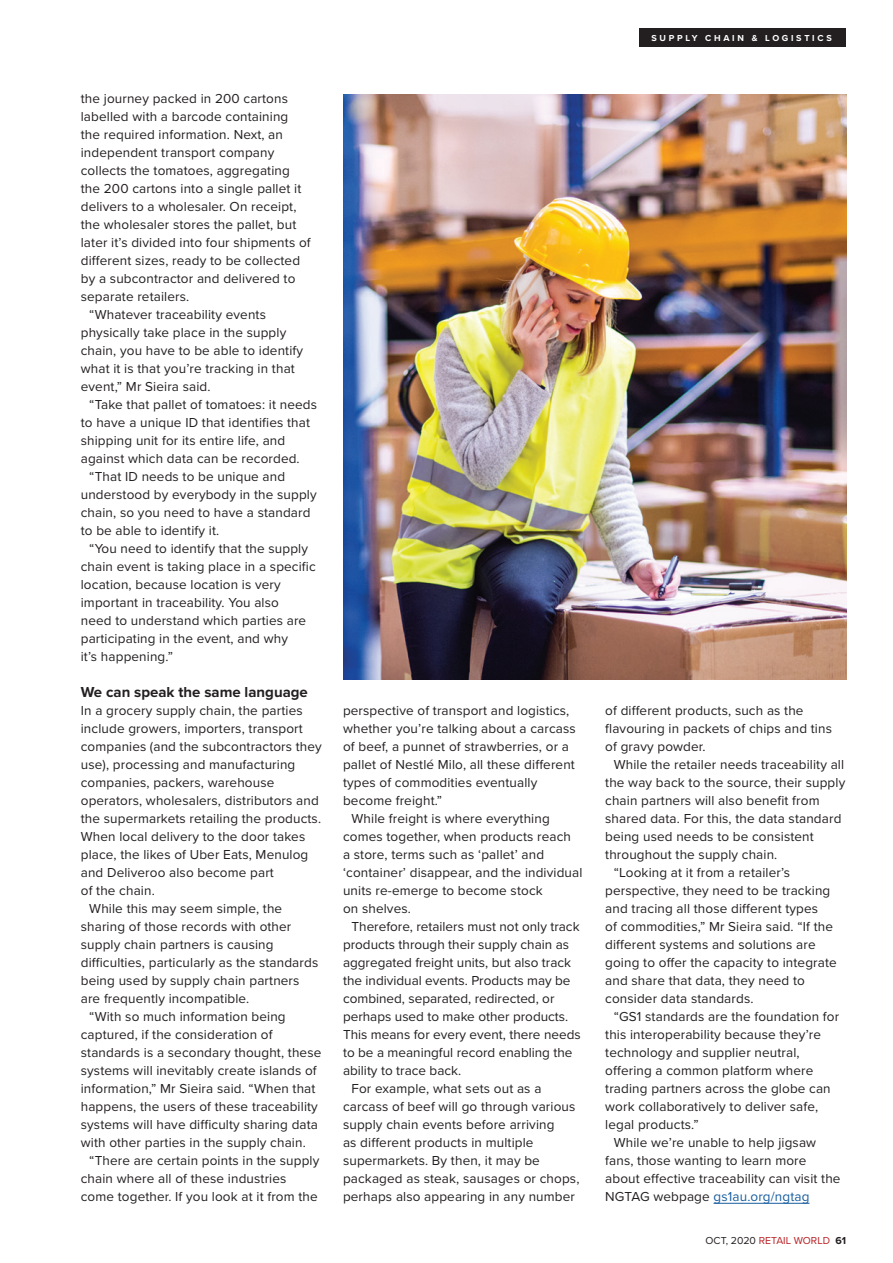
<style>
.page{position:relative;width:893px;height:1263px;background:#fff}
.page>*{position:absolute;margin:0;border:0;box-sizing:border-box;transform-origin:0 0}
.t1{font:700 15px "Proxima Nova";color:#231f20}
.t2{font:13.5px/18px "Proxima Nova";letter-spacing:.01em;color:#231f20}
.t3{font:13.5px "Proxima Nova";letter-spacing:.01em;color:#175d9e}
.t4{font:10.5px "Proxima Nova";color:#b81f23}
.t5{font:700 9px "Proxima Nova";letter-spacing:.3em;color:#fff}
.s1{color:#231f20}
.s2{font-weight:700;color:#231f20}
</style>
<div class="page">
<div style="left:640px;top:28px;width:206px;height:18px;background:#231f20"></div>
<hr style="left:714px;top:1203px;width:96px;height:1px;background:#175d9e">
<img style="left:343px;top:94px;width:503px;height:585px">
<p class="t2" style="left:81px;top:89px;width:209px">the journey packed in 200 cartons</p>
<p class="t2" style="left:81px;top:107px;width:209px">labelled with a barcode containing</p>
<p class="t2" style="left:81px;top:125px;width:204px">the required information. Next, an</p>
<p class="t2" style="left:81px;top:143px;width:195px">independent transport company</p>
<p class="t2" style="left:81px;top:161px;width:211px">collects the tomatoes, aggregating</p>
<p class="t2" style="left:81px;top:179px;width:222px">the 200 cartons into a single pallet it</p>
<p class="t2" style="left:81px;top:197px;width:217px">delivers to a wholesaler. On receipt,</p>
<p class="t2" style="left:81px;top:215px;width:217px">the wholesaler stores the pallet, but</p>
<p class="t2" style="left:81px;top:233px;width:231px">later it’s divided into four shipments of</p>
<p class="t2" style="left:81px;top:251px;width:221px">different sizes, ready to be collected</p>
<p class="t2" style="left:81px;top:269px;width:216px">by a subcontractor and delivered to</p>
<p class="t2" style="left:81px;top:287px;width:110px">separate retailers.</p>
<p class="t2" style="left:89px;top:305px;width:178px">“Whatever traceability events</p>
<p class="t2" style="left:81px;top:323px;width:207px">physically take place in the supply</p>
<p class="t2" style="left:81px;top:341px;width:224px">chain, you have to be able to identify</p>
<p class="t2" style="left:81px;top:359px;width:216px">what it is that you’re tracking in that</p>
<p class="t2" style="left:81px;top:377px;width:131px">event,” Mr Sieira said.</p>
<p class="t2" style="left:89px;top:395px;width:229px">“Take that pallet of tomatoes: it needs</p>
<p class="t2" style="left:81px;top:413px;width:231px">to have a unique ID that identifies that</p>
<p class="t2" style="left:81px;top:431px;width:206px">shipping unit for its entire life, and</p>
<p class="t2" style="left:81px;top:449px;width:220px">against which data can be recorded.</p>
<p class="t2" style="left:89px;top:467px;width:197px">“That ID needs to be unique and</p>
<p class="t2" style="left:81px;top:485px;width:237px">understood by everybody in the supply</p>
<p class="t2" style="left:81px;top:503px;width:231px">chain, so you need to have a standard</p>
<p class="t2" style="left:81px;top:521px;width:140px">to be able to identify it.</p>
<p class="t2" style="left:89px;top:539px;width:220px">“You need to identify that the supply</p>
<p class="t2" style="left:81px;top:557px;width:236px">chain event is taking place in a specific</p>
<p class="t2" style="left:81px;top:575px;width:202px">location, because location is very</p>
<p class="t2" style="left:81px;top:593px;width:200px">important in traceability. You also</p>
<p class="t2" style="left:81px;top:611px;width:227px">need to understand which parties are</p>
<p class="t2" style="left:81px;top:629px;width:209px">participating in the event, and why</p>
<p class="t2" style="left:81px;top:647px;width:94px">it’s happening.”</p>
<p class="t1" style="left:81px;top:681px;width:229px">We can speak the same language</p>
<p class="t2" style="left:81px;top:701px;width:223px">In a grocery supply chain, the parties</p>
<p class="t2" style="left:81px;top:719px;width:224px">include growers, importers, transport</p>
<p class="t2" style="left:81px;top:737px;width:242px">companies (and the subcontractors they</p>
<p class="t2" style="left:81px;top:755px;width:216px">use), processing and manufacturing</p>
<p class="t2" style="left:81px;top:773px;width:195px">companies, packers, warehouse</p>
<p class="t2" style="left:81px;top:791px;width:239px">operators, wholesalers, distributors and</p>
<p class="t2" style="left:81px;top:809px;width:242px">the supermarkets retailing the products.</p>
<p class="t2" style="left:81px;top:827px;width:226px">When local delivery to the door takes</p>
<p class="t2" style="left:81px;top:845px;width:229px">place, the likes of Uber Eats, Menulog</p>
<p class="t2" style="left:81px;top:863px;width:195px">and Deliveroo also become part</p>
<p class="t2" style="left:81px;top:881px;width:75px">of the chain.</p>
<p class="t2" style="left:89px;top:899px;width:194px">While this may seem simple, the</p>
<p class="t2" style="left:81px;top:917px;width:212px">sharing of those records with other</p>
<p class="t2" style="left:81px;top:935px;width:194px">supply chain partners is causing</p>
<p class="t2" style="left:81px;top:953px;width:239px">difficulties, particularly as the standards</p>
<p class="t2" style="left:81px;top:971px;width:220px">being used by supply chain partners</p>
<p class="t2" style="left:81px;top:989px;width:170px">are frequently incompatible.</p>
<p class="t2" style="left:89px;top:1007px;width:198px">“With so much information being</p>
<p class="t2" style="left:81px;top:1025px;width:193px">captured, if the consideration of</p>
<p class="t2" style="left:81px;top:1043px;width:242px">standards is a secondary thought, these</p>
<p class="t2" style="left:81px;top:1061px;width:237px">systems will inevitably create islands of</p>
<p class="t2" style="left:81px;top:1079px;width:236px">information,” Mr Sieira said. “When that</p>
<p class="t2" style="left:81px;top:1097px;width:239px">happens, the users of these traceability</p>
<p class="t2" style="left:81px;top:1115px;width:239px">systems will have difficulty sharing data</p>
<p class="t2" style="left:81px;top:1133px;width:226px">with other parties in the supply chain.</p>
<p class="t2" style="left:89px;top:1151px;width:232px">“There are certain points in the supply</p>
<p class="t2" style="left:81px;top:1169px;width:207px">chain where all of these industries</p>
<p class="t2" style="left:81px;top:1187px;width:238px">come together. If you look at it from the</p>
<p class="t2" style="left:343px;top:701px;width:228px">perspective of transport and logistics,</p>
<p class="t2" style="left:343px;top:719px;width:234px">whether you’re talking about a carcass</p>
<p class="t2" style="left:343px;top:737px;width:227px">of beef, a punnet of strawberries, or a</p>
<p class="t2" style="left:343px;top:755px;width:233px">pallet of Nestlé Milo, all these different</p>
<p class="t2" style="left:343px;top:773px;width:196px">types of commodities eventually</p>
<p class="t2" style="left:343px;top:791px;width:101px">become freight.”</p>
<p class="t2" style="left:352px;top:809px;width:200px">While freight is where everything</p>
<p class="t2" style="left:343px;top:827px;width:229px">comes together, when products reach</p>
<p class="t2" style="left:343px;top:845px;width:203px">a store, terms such as ‘pallet’ and</p>
<p class="t2" style="left:343px;top:863px;width:241px">‘container’ disappear, and the individual</p>
<p class="t2" style="left:343px;top:881px;width:201px">units re-emerge to become stock</p>
<p class="t2" style="left:343px;top:899px;width:69px">on shelves.</p>
<p class="t2" style="left:352px;top:917px;width:230px">Therefore, retailers must not only track</p>
<p class="t2" style="left:343px;top:935px;width:228px">products through their supply chain as</p>
<p class="t2" style="left:343px;top:953px;width:230px">aggregated freight units, but also track</p>
<p class="t2" style="left:343px;top:971px;width:229px">the individual events. Products may be</p>
<p class="t2" style="left:343px;top:989px;width:213px">combined, separated, redirected, or</p>
<p class="t2" style="left:343px;top:1007px;width:227px">perhaps used to make other products.</p>
<p class="t2" style="left:343px;top:1025px;width:239px">This means for every event, there needs</p>
<p class="t2" style="left:343px;top:1043px;width:231px">to be a meaningful record enabling the</p>
<p class="t2" style="left:343px;top:1061px;width:120px">ability to trace back.</p>
<p class="t2" style="left:352px;top:1079px;width:191px">For example, what sets out as a</p>
<p class="t2" style="left:343px;top:1097px;width:234px">carcass of beef will go through various</p>
<p class="t2" style="left:343px;top:1115px;width:213px">supply chain events before arriving</p>
<p class="t2" style="left:343px;top:1133px;width:192px">as different products in multiple</p>
<p class="t2" style="left:343px;top:1151px;width:198px">supermarkets. By then, it may be</p>
<p class="t2" style="left:343px;top:1169px;width:238px">packaged as steak, sausages or chops,</p>
<p class="t2" style="left:343px;top:1187px;width:233px">perhaps also appearing in any number</p>
<p class="t5" style="left:651px;top:31px;width:182px">SUPPLY CHAIN &amp; LOGISTICS</p>
<p class="t2" style="left:605px;top:701px;width:228px">of different products, such as the flavouring in packets of chips and tins of gravy powder.</p>
<p class="t2" style="left:614px;top:755px;width:232px">While the retailer needs traceability all</p>
<p class="t2" style="left:605px;top:773px;width:242px">the way back to the source, their supply</p>
<p class="t2" style="left:605px;top:791px;width:216px">chain partners will also benefit from</p>
<p class="t2" style="left:605px;top:809px;width:238px">shared data. For this, the data standard</p>
<p class="t2" style="left:605px;top:827px;width:210px">being used needs to be consistent</p>
<p class="t2" style="left:605px;top:845px;width:174px">throughout the supply chain.</p>
<p class="t2" style="left:614px;top:863px;width:178px">“Looking at it from a retailer’s</p>
<p class="t2" style="left:605px;top:881px;width:227px">perspective, they need to be tracking</p>
<p class="t2" style="left:605px;top:899px;width:214px">and tracing all those different types</p>
<p class="t2" style="left:605px;top:917px;width:229px">of commodities,” Mr Sieira said. “If the</p>
<p class="t2" style="left:605px;top:935px;width:212px">different systems and solutions are</p>
<p class="t2" style="left:605px;top:953px;width:233px">going to offer the capacity to integrate</p>
<p class="t2" style="left:605px;top:971px;width:201px">and share that data, they need to</p>
<p class="t2" style="left:605px;top:989px;width:150px">consider data standards.</p>
<p class="t2" style="left:614px;top:1007px;width:227px">“GS1 standards are the foundation for</p>
<p class="t2" style="left:605px;top:1025px;width:217px">this interoperability because they’re</p>
<p class="t2" style="left:605px;top:1043px;width:196px">technology and supplier neutral,</p>
<p class="t2" style="left:605px;top:1061px;width:210px">offering a common platform where</p>
<p class="t2" style="left:605px;top:1079px;width:227px">trading partners across the globe can</p>
<p class="t2" style="left:605px;top:1097px;width:214px">work collaboratively to deliver safe,</p>
<p class="t2" style="left:605px;top:1115px;width:95px">legal products.”</p>
<p class="t2" style="left:614px;top:1133px;width:204px">While we’re unable to help jigsaw</p>
<p class="t2" style="left:605px;top:1151px;width:203px">fans, those wanting to learn more</p>
<p class="t2" style="left:605px;top:1169px;width:237px">about effective traceability can visit the</p>
<p class="t3" style="left:605px;top:1186px;width:206px"><span class="s1">NGTAG webpage</span> gs1au.org/ngtag</p>
<p class="t4" style="left:706px;top:1232px;width:142px"><span class="s1">OCT, 2020</span> RETAIL WORLD <span class="s2">61</span></p>
</div>
